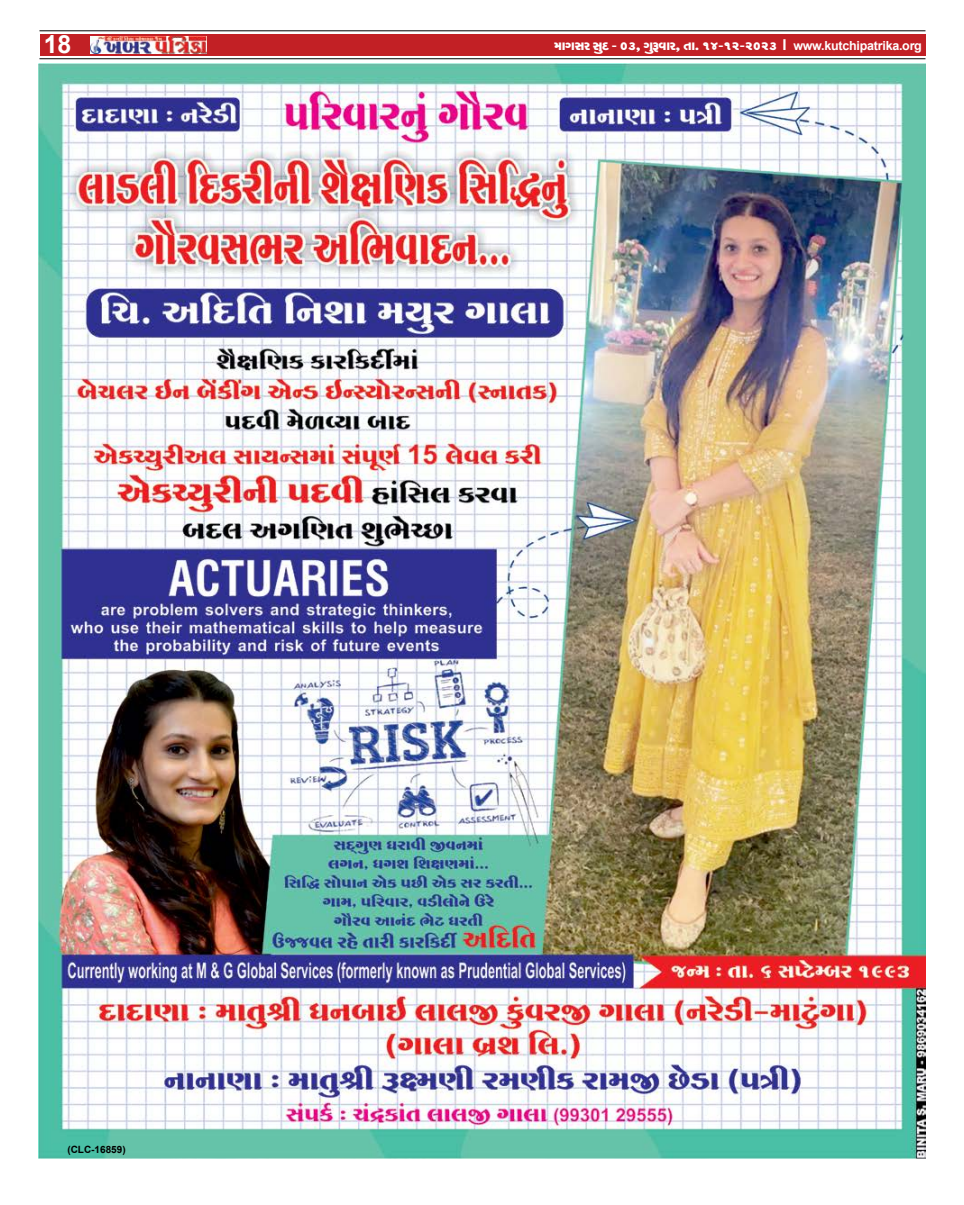
<style>
.page{position:relative;width:964px;height:1205px;background:#fff}
.page>*{position:absolute;margin:0;border:0;box-sizing:border-box;transform-origin:0 0}
.t1{font:700 25px "Arial";color:#fff}
.t2{font:15px "SHREE GUJ7";letter-spacing:-.02em;color:#fff}
.t3{font:700 10px "Arial";color:#000}
.s1{font-family:"Arial";font-weight:700}
.s2{font-family:"Arial";font-weight:700;font-size:12.5px}
</style>
<div class="page">
<div style="left:40px;top:34px;width:172px;height:21px;background:#c22025"></div>
<div style="left:212px;top:34px;width:714px;height:21px;background:#c22025"></div>
<hr style="left:39px;top:58px;width:886px;height:1px;background:#000">
<hr style="left:39px;top:30px;width:886px;height:1px;background:#000">
<img style="left:90px;top:36px;width:116px;height:17px">
<img style="left:39px;top:64px;width:886px;height:1095px">
<h1 class="t1" style="left:44px;top:27px;width:29px">18</h1>
<p class="t2" style="left:554px;top:38px;width:369px">dpNkf kyv$ - 03, Nyê$hpf, sp. 14-12-2023 <span class="s1">I</span> <span class="s2">www.kutchipatrika.org</span></p>
<p class="t3" style="left:67px;top:1142px;width:60px">(CLC-16859)</p>
</div>
